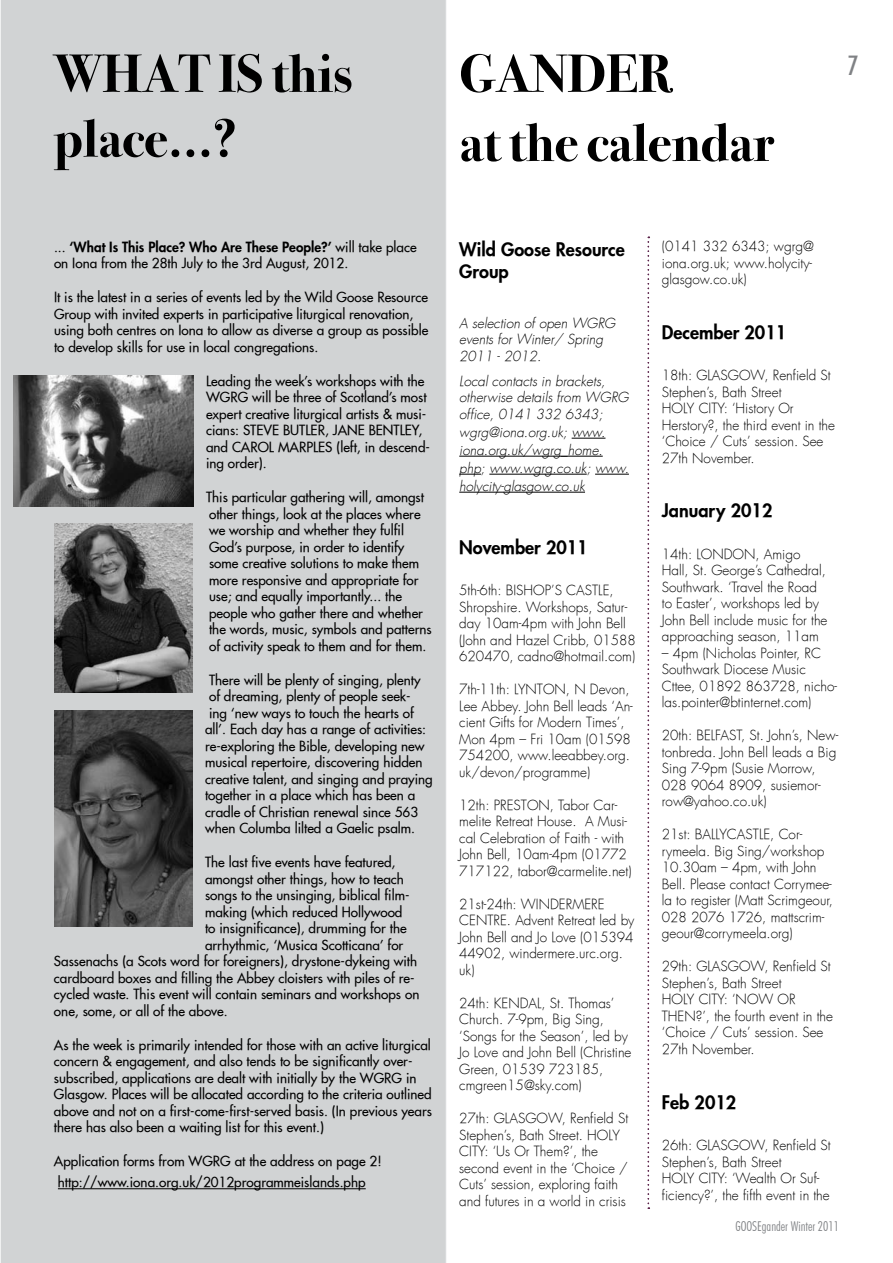
<style>
.page{position:relative;width:893px;height:1263px;background:#fff}
.page>*{position:absolute;margin:0;border:0;box-sizing:border-box;transform-origin:0 0}
.t1{font:54px/69px "Bodoni Svty Two ITCTT Bold";color:#000}
.t2{font:500 condensed 27px "Futura BT";color:#808285}
.t3{font:800 18px/21.6px "Futura";color:#000}
.t4{font:13.5px/16.5px "Futura";color:#000}
.t5{font:300 13.5px/16.5px "Futura";color:#000}
.t6{font:italic 300 13.5px/16.5px "Futura";color:#000}
.t7{font:300 condensed 13.5px "Futura BT";color:#808285}
.s1{font-weight:800}
</style>
<div class="page">
<div style="left:0;top:0;width:446px;height:1263px;background:#d1d3d4"></div>
<hr style="left:572px;top:438px;width:33px;height:1px;background:#000">
<hr style="left:459px;top:456px;width:144px;height:1px;background:#000">
<svg style="left:459px;top:474px;width:22px;height:1px"></svg>
<hr style="left:489px;top:474px;width:98px;height:1px;background:#000">
<hr style="left:595px;top:474px;width:34px;height:1px;background:#000">
<hr style="left:459px;top:492px;width:126px;height:1px;background:#000">
<hr style="left:58px;top:1188px;width:308px;height:1px;background:#000">
<img style="left:54px;top:710px;width:138px;height:216px">
<svg style="left:648px;top:237px;width:1px;height:972px"></svg>
<img style="left:13px;top:375px;width:180px;height:131px">
<img style="left:54px;top:523px;width:138px;height:169px">
<h1 class="t1" style="left:54px;top:37px;width:300px;line-height:64.8px">WHAT IS this place...?</h1>
<h1 class="t1" style="left:459px;top:35px;width:317px">GANDER<br>at the calendar</h1>
<h2 class="t2" style="left:848px;top:49px;width:12px">7</h2>
<p class="t4" style="left:54px;top:238px;width:364px">... <span class="s1">‘What Is This Place? Who Are These People?’</span> will take place on Iona from the 28th July to the 3rd August, 2012.</p>
<p class="t4" style="left:54px;top:289px;width:376px">It is the latest in a series of events led by the Wild Goose Resource Group with invited experts in participative liturgical renovation, using both centres on Iona to allow as diverse a group as possible to develop skills for use in local congregations.</p>
<p class="t4" style="left:206px;top:373px;width:225px">Leading the week’s workshops with the WGRG will be three of Scotland’s most expert creative liturgical artists &amp; musi&shy;cians: STEVE BUTLER, JANE BENTLEY, and CAROL MARPLES (left, in descend&shy;ing order).</p>
<p class="t4" style="left:206px;top:489px;width:227px">This particular gathering will, amongst other things, look at the places where we worship and whether they fulfil God’s purpose, in order to identify some creative solutions to make them more responsive and appropriate for use; and equally importantly... the people who gather there and whether the words, music, symbols and patterns of activity speak to them and for them.</p>
<p class="t4" style="left:205px;top:672px;width:229px">There will be plenty of singing, plenty<br>of dreaming, plenty of people seek-<br>ing ‘new ways to touch the hearts of all’. Each day has a range of activities: re-exploring the Bible, developing new musical repertoire, discovering hidden creative talent, and singing and praying together in a place which has been a cradle of Christian renewal since 563 when Columba lilted a Gaelic psalm.</p>
<p class="t4" style="left:205px;top:854px;width:192px">The last five events have featured,</p>
<p class="t4" style="left:205px;top:871px;width:200px">amongst other things, how to teach</p>
<p class="t4" style="left:205px;top:887px;width:206px">songs to the unsinging, biblical film-</p>
<p class="t4" style="left:205px;top:904px;width:199px">making (which reduced Hollywood</p>
<p class="t4" style="left:205px;top:920px;width:203px">to insignificance), drumming for the</p>
<p class="t4" style="left:205px;top:937px;width:200px">arrhythmic, ‘Musica Scotticana’ for</p>
<p class="t4" style="left:54px;top:953px;width:365px">Sassenachs (a Scots word for foreigners), drystone-dykeing with</p>
<p class="t4" style="left:54px;top:970px;width:362px">cardboard boxes and filling the Abbey cloisters with piles of re-</p>
<p class="t4" style="left:54px;top:986px;width:367px">cycled waste. This event will contain seminars and workshops on</p>
<p class="t4" style="left:54px;top:1003px;width:175px">one, some, or all of the above.</p>
<p class="t4" style="left:54px;top:1037px;width:379px">As the week is primarily intended for those with an active liturgical concern &amp; engagement, and also tends to be significantly over&shy;subscribed, applications are dealt with initially by the WGRG in Glasgow. Places will be allocated according to the criteria outlined above and not on a first-come-first-served basis. (In previous years there has also been a waiting list for this event.)</p>
<p class="t4" style="left:54px;top:1151px;width:329px;line-height:20.9px">Application forms from WGRG at the address on page 2! http://www.iona.org.uk/2012programmeislands.php</p>
<h3 class="t3" style="left:459px;top:239px;width:167px">Wild Goose Resource<br>Group</h3>
<p class="t6" style="left:459px;top:315px;width:158px">A selection of open WGRG events for Winter/ Spring<br>2011 - 2012.</p>
<p class="t6" style="left:459px;top:373px;width:171px">Local contacts in brackets, otherwise details from WGRG office, 0141 332 6343;</p>
<p class="t6" style="left:459px;top:423px;width:171px;line-height:18px">wgrg@iona.org.uk; www. iona.org.uk/wgrg_home. php; www.wgrg.co.uk; www. holycity-glasgow.co.uk</p>
<h3 class="t3" style="left:459px;top:536px;width:130px">November 2011</h3>
<p class="t5" style="left:459px;top:583px;width:178px">5th-6th: BISHOP’S CASTLE,<br>Shropshire. Workshops, Satur&shy;day 10am-4pm with John Bell (John and Hazel Cribb, 01588<br>620470, cadno@hotmail.com)</p>
<p class="t5" style="left:459px;top:682px;width:175px">7th-11th: LYNTON, N Devon,<br>Lee Abbey. John Bell leads ‘An&shy;cient Gifts for Modern Times’,<br>Mon 4pm – Fri 10am (01598<br>754200, www.leeabbey.org. uk/devon/programme)</p>
<p class="t5" style="left:459px;top:797px;width:174px">12th: PRESTON, Tabor Car&shy;melite Retreat House. A Musi&shy;cal Celebration of Faith - with<br>John Bell, 10am-4pm (01772<br>717122, tabor@carmelite.net)</p>
<p class="t5" style="left:459px;top:896px;width:177px">21st-24th: WINDERMERE<br>CENTRE. Advent Retreat led by<br>John Bell and Jo Love (015394<br>44902, windermere.urc.org. uk)</p>
<p class="t5" style="left:459px;top:995px;width:174px">24th: KENDAL, St. Thomas’<br>Church. 7-9pm, Big Sing, ‘Songs for the Season’, led by<br>Jo Love and John Bell (Christine<br>Green, 01539 723185, cmgreen15@sky.com)</p>
<p class="t5" style="left:459px;top:1111px;width:170px">27th: GLASGOW, Renfield St<br>Stephen’s, Bath Street. HOLY<br>CITY: ‘Us Or Them?’, the second event in the ‘Choice /<br>Cuts’ session, exploring faith and futures in a world in crisis</p>
<p class="t5" style="left:662px;top:238px;width:154px">(0141 332 6343; wgrg@ iona.org.uk; www.holycity&shy;glasgow.co.uk)</p>
<h3 class="t3" style="left:662px;top:321px;width:126px">December 2011</h3>
<p class="t5" style="left:662px;top:368px;width:175px">18th: GLASGOW, Renfield St<br>Stephen’s, Bath Street<br>HOLY CITY: ‘History Or<br>Herstory?, the third event in the ‘Choice / Cuts’ session. See<br>27th November.</p>
<h3 class="t3" style="left:662px;top:500px;width:112px">January 2012</h3>
<p class="t5" style="left:662px;top:546px;width:167px">14th: LONDON, Amigo<br>Hall, St. George’s Cathedral,<br>Southwark. ‘Travel the Road to Easter’, workshops led by<br>John Bell include music for the approaching season, 11am</p>
<p class="t5" style="left:662px;top:645px;width:177px">– 4pm (Nicholas Pointer, RC<br>Southwark Diocese Music<br>Cttee, 01892 863728, nicho&shy;las.pointer@btinternet.com)</p>
<p class="t5" style="left:662px;top:728px;width:178px">20th: BELFAST, St. John’s, New&shy;tonbreda. John Bell leads a Big<br>Sing 7-9pm (Susie Morrow,<br>028 9064 8909, susiemor&shy;row@yahoo.co.uk)</p>
<p class="t5" style="left:662px;top:827px;width:173px">21st: BALLYCASTLE, Cor&shy;rymeela. Big Sing/workshop<br>10.30am – 4pm, with John<br>Bell. Please contact Corrymee&shy;la to register (Matt Scrimgeour,<br>028 2076 1726, mattscrim&shy;geour@corrymeela.org)</p>
<p class="t5" style="left:662px;top:959px;width:173px">29th: GLASGOW, Renfield St<br>Stephen’s, Bath Street<br>HOLY CITY: ‘NOW OR<br>THEN?’, the fourth event in the ‘Choice / Cuts’ session. See<br>27th November.</p>
<h3 class="t3" style="left:662px;top:1091px;width:76px">Feb 2012</h3>
<p class="t5" style="left:662px;top:1137px;width:170px">26th: GLASGOW, Renfield St<br>Stephen’s, Bath Street<br>HOLY CITY: ‘Wealth Or Suf&shy;ficiency?’, the fifth event in the</p>
<p class="t7" style="left:735px;top:1218px;width:105px">GOOSEgander Winter 2011</p>
</div>
